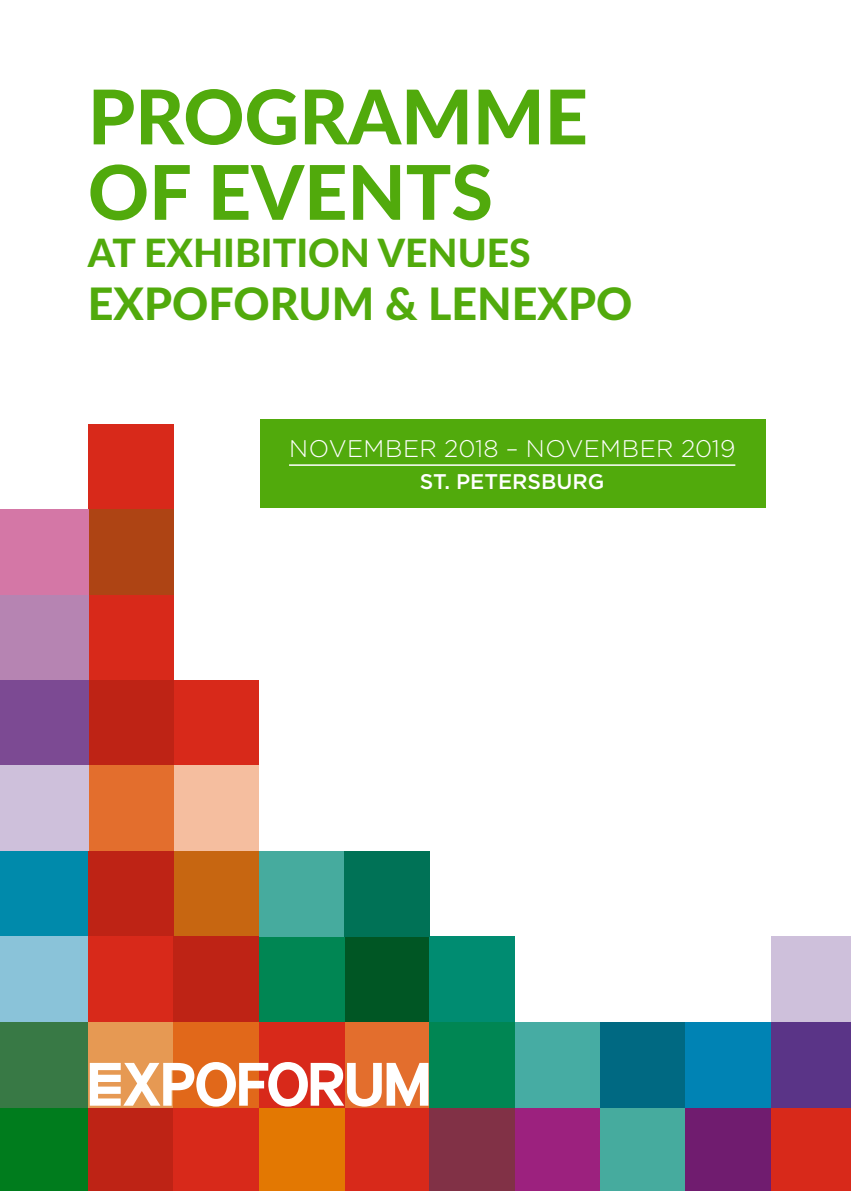
<style>
.page{position:relative;width:851px;height:1191px;background:#fff}
.page>*{position:absolute;margin:0;border:0;box-sizing:border-box;transform-origin:0 0}
.t1{font:800 75.4px/75.4px "Lato";color:#51aa0c}
.t2{font:800 44.8px "Lato";color:#51aa0c}
.t3{font:800 39px "Lato";color:#51aa0c}
.t4{font:300 24px "Gotham Pro";letter-spacing:.01em;color:#fff}
.t5{font:500 21.2px "Gotham Pro";color:#fff}
</style>
<div class="page">
<div style="left:0;top:851px;width:88px;height:85px;background:#008aab"></div>
<div style="left:174px;top:680px;width:85px;height:85px;background:#d8291a"></div>
<div style="left:174px;top:765px;width:85px;height:86px;background:#f5be9f"></div>
<div style="left:174px;top:851px;width:85px;height:85px;background:#c76611"></div>
<div style="left:88px;top:424px;width:86px;height:85px;background:#d8291a"></div>
<div style="left:88px;top:509px;width:86px;height:86px;background:#ae4414"></div>
<div style="left:88px;top:595px;width:86px;height:85px;background:#d8291a"></div>
<div style="left:88px;top:680px;width:86px;height:85px;background:#be2315"></div>
<div style="left:88px;top:765px;width:86px;height:86px;background:#e36e2d"></div>
<div style="left:88px;top:851px;width:86px;height:85px;background:#be2315"></div>
<div style="left:0;top:509px;width:88px;height:86px;background:#d477a6"></div>
<div style="left:0;top:595px;width:88px;height:85px;background:#b684b2"></div>
<div style="left:0;top:680px;width:88px;height:85px;background:#7c4a93"></div>
<div style="left:0;top:765px;width:88px;height:86px;background:#cec0db"></div>
<div style="left:344px;top:1107px;width:85px;height:84px;background:#d8291a"></div>
<div style="left:429px;top:1107px;width:86px;height:84px;background:#813146"></div>
<div style="left:515px;top:1107px;width:85px;height:84px;background:#9c217e"></div>
<div style="left:600px;top:1107px;width:85px;height:84px;background:#46ab9e"></div>
<div style="left:685px;top:1107px;width:86px;height:84px;background:#701c6f"></div>
<div style="left:771px;top:1107px;width:79px;height:84px;background:#d8291a"></div>
<div style="left:344px;top:1022px;width:85px;height:85px;background:#e36e2d"></div>
<div style="left:429px;top:1022px;width:86px;height:85px;background:#008653"></div>
<div style="left:515px;top:1022px;width:85px;height:85px;background:#46aca3"></div>
<div style="left:600px;top:1022px;width:85px;height:85px;background:#006982"></div>
<div style="left:685px;top:1022px;width:86px;height:85px;background:#0083b4"></div>
<div style="left:771px;top:1022px;width:79px;height:85px;background:#5a3487"></div>
<div style="left:344px;top:936px;width:85px;height:86px;background:#005624"></div>
<div style="left:429px;top:936px;width:86px;height:86px;background:#008c71"></div>
<div style="left:771px;top:936px;width:79px;height:86px;background:#cec0db"></div>
<div style="left:0;top:1107px;width:88px;height:84px;background:#007c1d"></div>
<div style="left:88px;top:1107px;width:86px;height:84px;background:#be2315"></div>
<div style="left:174px;top:1107px;width:85px;height:84px;background:#d8291a"></div>
<div style="left:259px;top:1107px;width:85px;height:84px;background:#e37802"></div>
<div style="left:0;top:1022px;width:88px;height:85px;background:#387945"></div>
<div style="left:88px;top:1022px;width:86px;height:85px;background:#e69953"></div>
<div style="left:174px;top:1022px;width:85px;height:85px;background:#e1681a"></div>
<div style="left:259px;top:1022px;width:85px;height:85px;background:#d8291a"></div>
<div style="left:0;top:936px;width:88px;height:86px;background:#8ac3d9"></div>
<div style="left:88px;top:936px;width:86px;height:86px;background:#d8291a"></div>
<div style="left:174px;top:936px;width:85px;height:86px;background:#be2315"></div>
<div style="left:259px;top:936px;width:85px;height:86px;background:#008653"></div>
<div style="left:259px;top:851px;width:85px;height:85px;background:#46ab9e"></div>
<div style="left:344px;top:851px;width:85px;height:85px;background:#007256"></div>
<svg style="left:90px;top:1062px;width:338px;height:44px"></svg>
<div style="left:260px;top:419px;width:505px;height:89px;background:#51aa0c"></div>
<hr style="left:289px;top:464px;width:446px;height:2px;background:#fff">
<h1 class="t1" style="left:88px;top:76px;width:501px">PROGRAMME<br>OF EVENTS</h1>
<h3 class="t3" style="left:88px;top:223px;width:444px">AT EXHIBITION VENUES</h3>
<h2 class="t2" style="left:88px;top:270px;width:546px">EXPOFORUM &amp; LENEXPO</h2>
<p class="t4" style="left:289px;top:435px;width:447px">NOVEMBER 2018 – NOVEMBER 2019</p>
<p class="t5" style="left:420px;top:469px;width:186px">ST. PETERSBURG</p>
</div>
